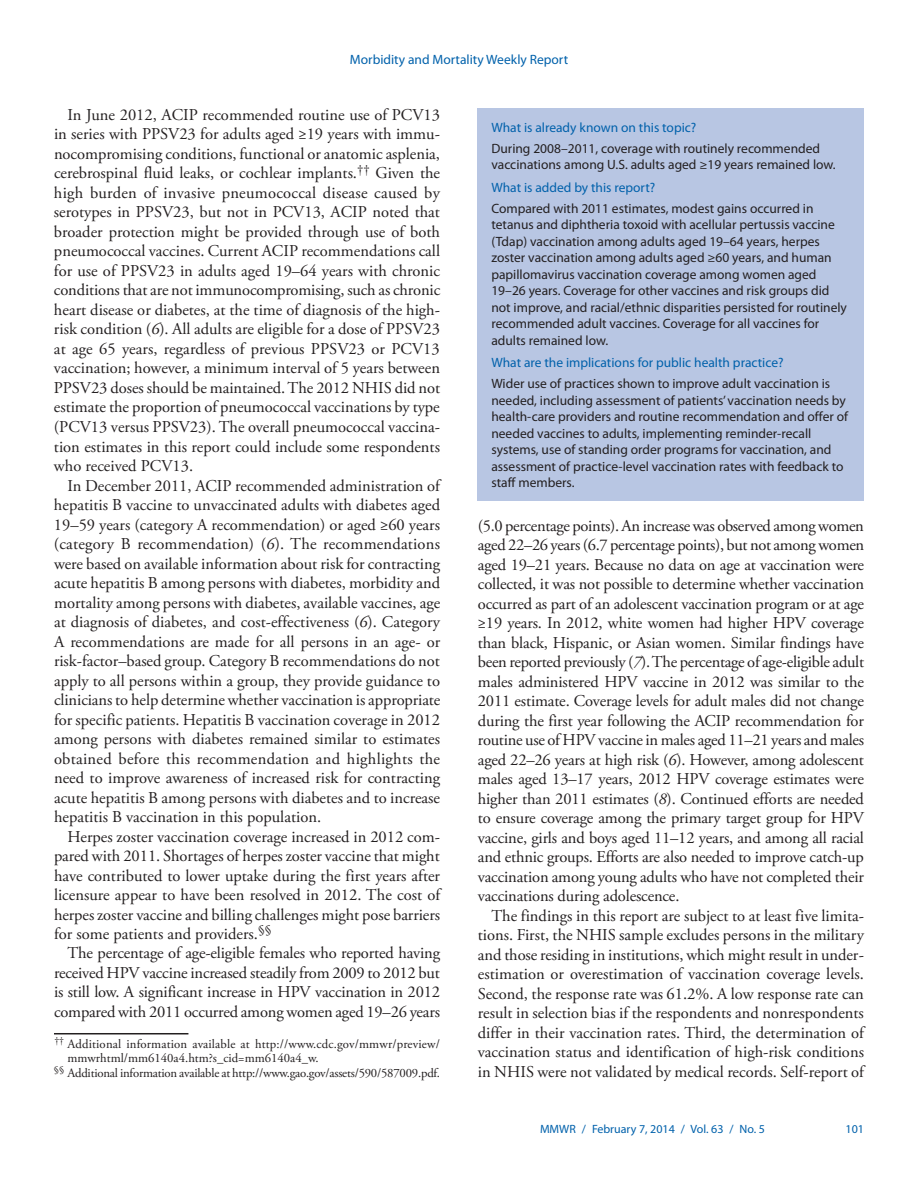
<style>
.page{position:relative;width:918px;height:1188px;background:#fff}
.page>*{position:absolute;margin:0;border:0;box-sizing:border-box;transform-origin:0 0}
.body_copy{font:16.5px/19.5px "Adobe Garamond Pro";color:#231f20;text-align:justify}
.fb_answer{font:13.5px/16.5px "Myriad Pro";color:#231f20}
.fb_question{font:13.5px "Myriad Pro";color:#0161ab}
.footnote_w_rule_text{font:12.75px/14.2px "Adobe Garamond Pro";letter-spacing:.01em;color:#231f20}
.footnote_no_rule_tex{font:12.75px "Adobe Garamond Pro";letter-spacing:-.015em;color:#231f20}
.t1{font:12px "Myriad Pro";color:#0161ab}
.s1{font-style:italic}
</style>
<div class="page">
<hr style="left:54px;top:1033px;width:134px;height:1px;background:#231f20">
<div style="left:478px;top:108px;width:386px;height:393px;background:#b8c6e3"></div>
<p class="fb_question" style="left:350px;top:51px;width:220px">Morbidity and Mortality Weekly Report</p>
<p class="body_copy" style="left:54px;top:106px;width:388px;text-indent:14px">In June 2012, ACIP recommended routine use of PCV13 in series with PPSV23 for adults aged ≥19 years with immu&shy;nocompromising conditions, functional or anatomic asplenia, cerebrospinal fluid leaks, or cochlear implants.<sup>††</sup> Given the high burden of invasive pneumococcal disease caused by serotypes in PPSV23, but not in PCV13, ACIP noted that broader protection might be provided through use of both pneumococcal vaccines. Current ACIP recommendations call for use of PPSV23 in adults aged 19–64 years with chronic conditions that are not immunocompromising, such as chronic heart disease or diabetes, at the time of diagnosis of the high&shy;risk condition (<span class="s1">6</span>). All adults are eligible for a dose of PPSV23 at age 65 years, regardless of previous PPSV23 or PCV13 vaccination; however, a minimum interval of 5 years between PPSV23 doses should be maintained. The 2012 NHIS did not estimate the proportion of pneumococcal vaccinations by type (PCV13 versus PPSV23). The overall pneumococcal vaccina&shy;tion estimates in this report could include some respondents who received PCV13.</p>
<p class="body_copy" style="left:54px;top:476px;width:388px;text-indent:13px">In December 2011, ACIP recommended administration of hepatitis B vaccine to unvaccinated adults with diabetes aged 19–59 years (category A recommendation) or aged ≥60 years (category B recommendation) (<span class="s1">6</span>). The recommendations were based on available information about risk for contracting acute hepatitis B among persons with diabetes, morbidity and mortality among persons with diabetes, available vaccines, age at diagnosis of diabetes, and cost-effectiveness (<span class="s1">6</span>). Category A recommendations are made for all persons in an age- or risk-factor–based group. Category B recommendations do not apply to all persons within a group, they provide guidance to clinicians to help determine whether vaccination is appropriate for specific patients. Hepatitis B vaccination coverage in 2012 among persons with diabetes remained similar to estimates obtained before this recommendation and highlights the need to improve awareness of increased risk for contracting acute hepatitis B among persons with diabetes and to increase hepatitis B vaccination in this population.</p>
<p class="body_copy" style="left:54px;top:827px;width:388px;text-indent:13px">Herpes zoster vaccination coverage increased in 2012 com&shy;pared with 2011. Shortages of herpes zoster vaccine that might have contributed to lower uptake during the first years after licensure appear to have been resolved in 2012. The cost of herpes zoster vaccine and billing challenges might pose barriers for some patients and providers.<sup>§§</sup></p>
<p class="body_copy" style="left:54px;top:944px;width:388px;text-indent:13px">The percentage of age-eligible females who reported having received HPV vaccine increased steadily from 2009 to 2012 but is still low. A significant increase in HPV vaccination in 2012 compared with 2011 occurred among women aged 19–26 years</p>
<p class="footnote_w_rule_text" style="left:68px;top:1037px;width:374px;text-indent:-13px"><sup>††</sup> Additional information available at http://www.cdc.gov/mmwr/preview/ mmwrhtml/mm6140a4.htm?s_cid=mm6140a4_w.</p>
<p class="footnote_no_rule_tex" style="left:54px;top:1065px;width:388px"><sup>§§</sup> Additional information available at http://www.gao.gov/assets/590/587009.pdf.</p>
<p class="fb_question" style="left:491px;top:119px;width:206px">What is already known on this topic?</p>
<p class="fb_answer" style="left:491px;top:140px;width:346px">During 2008–2011, coverage with routinely recommended vaccinations among U.S. adults aged ≥19 years remained low.</p>
<p class="fb_question" style="left:491px;top:179px;width:165px">What is added by this report?</p>
<p class="fb_answer" style="left:491px;top:200px;width:357px">Compared with 2011 estimates, modest gains occurred in tetanus and diphtheria toxoid with acellular pertussis vaccine (Tdap) vaccination among adults aged 19–64 years, herpes zoster vaccination among adults aged ≥60 years, and human papillomavirus vaccination coverage among women aged 19–26 years. Coverage for other vaccines and risk groups did not improve, and racial/ethnic disparities persisted for routinely recommended adult vaccines. Coverage for all vaccines for adults remained low.</p>
<p class="fb_question" style="left:491px;top:354px;width:294px">What are the implications for public health practice?</p>
<p class="fb_answer" style="left:491px;top:375px;width:358px">Wider use of practices shown to improve adult vaccination is needed, including assessment of patients’ vaccination needs by health-care providers and routine recommendation and offer of needed vaccines to adults, implementing reminder-recall systems, use of standing order programs for vaccination, and assessment of practice-level vaccination rates with feedback to staff members.</p>
<p class="body_copy" style="left:478px;top:516px;width:388px">(5.0 percentage points). An increase was observed among women aged 22–26 years (6.7 percentage points), but not among women aged 19–21 years. Because no data on age at vaccination were collected, it was not possible to determine whether vaccination occurred as part of an adolescent vaccination program or at age ≥19 years. In 2012, white women had higher HPV coverage than black, Hispanic, or Asian women. Similar findings have been reported previously (<span class="s1">7</span>). The percentage of age-eligible adult males administered HPV vaccine in 2012 was similar to the 2011 estimate. Coverage levels for adult males did not change during the first year following the ACIP recommendation for routine use of HPV vaccine in males aged 11–21 years and males aged 22–26 years at high risk (<span class="s1">6</span>). However, among adolescent males aged 13–17 years, 2012 HPV coverage estimates were higher than 2011 estimates (<span class="s1">8</span>). Continued efforts are needed to ensure coverage among the primary target group for HPV vaccine, girls and boys aged 11–12 years, and among all racial and ethnic groups. Efforts are also needed to improve catch-up vaccination among young adults who have not completed their vaccinations during adolescence.</p>
<p class="body_copy" style="left:478px;top:906px;width:388px;text-indent:13px">The findings in this report are subject to at least five limita&shy;tions. First, the NHIS sample excludes persons in the military and those residing in institutions, which might result in under&shy;estimation or overestimation of vaccination coverage levels.<br>Second, the response rate was 61.2%. A low response rate can result in selection bias if the respondents and nonrespondents differ in their vaccination rates. Third, the determination of vaccination status and identification of high-risk conditions in NHIS were not validated by medical records. Self-report of</p>
<p class="t1" style="left:540px;top:1121px;width:226px">MMWR / February 7, 2014 / Vol. 63 / No. 5</p>
<p class="t1" style="left:846px;top:1121px;width:20px">101</p>
</div>
